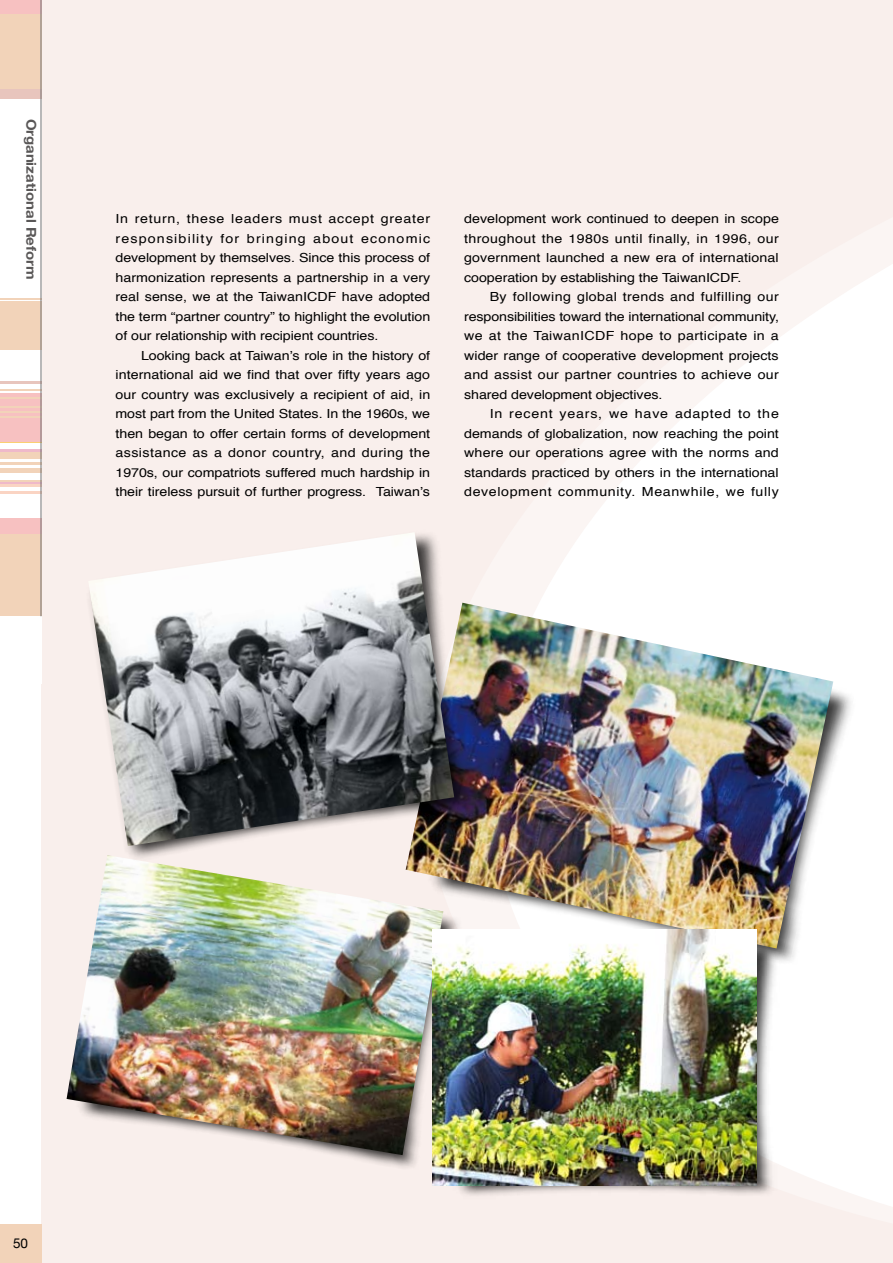
<style>
.page{position:relative;width:893px;height:1263px;background:#fff}
.page>*{position:absolute;margin:0;border:0;box-sizing:border-box;transform-origin:0 0}
.t1{font:700 13.5px "Helvetica Neue";color:#595757;scale:1.11 1}
.t2{font:13.5px "Helvetica Neue";color:#000}
.t3{font:12.6px/19.5px "Helvetica";letter-spacing:-.005em;color:#000;text-align:justify;scale:1.14 1}
</style>
<div class="page">
<div style="left:41px;top:0;width:852px;height:1263px;background:#f9efec"></div>
<svg style="left:550px;top:264px;width:342px;height:943px;fill:#fff"></svg>
<hr style="left:0;top:462px;width:42px;height:2px;background:#f2d3b9">
<hr style="left:0;top:467px;width:42px;height:3px;background:#f2d3b9">
<hr style="left:0;top:456px;width:42px;height:3px;background:#f2d3b9">
<hr style="left:0;top:451px;width:42px;height:3px;background:#f2d3b9">
<hr style="left:0;top:480px;width:42px;height:2px;background:#f2d3b9">
<hr style="left:0;top:449px;width:42px;height:3px;background:#efb9ca">
<hr style="left:0;top:482px;width:42px;height:3px;background:#efb9ca">
<hr style="left:0;top:484px;width:42px;height:3px;background:#fad4c3">
<hr style="left:0;top:491px;width:42px;height:3px;background:#fad4c3">
<hr style="left:0;top:454px;width:42px;height:2px;background:#f2d3b9">
<hr style="left:0;top:470px;width:42px;height:3px;background:#f2d3b9">
<hr style="left:0;top:440px;width:42px;height:3px;background:#fbcf71">
<div style="left:0;top:393px;width:42px;height:49px;background:#f7c1c1"></div>
<div style="left:0;top:518px;width:42px;height:40px;background:#f7c1c1"></div>
<div style="left:0;top:301px;width:42px;height:49px;background:#f2d3b9"></div>
<hr style="left:0;top:416px;width:42px;height:2px;background:#f2d3b9">
<hr style="left:0;top:411px;width:42px;height:2px;background:#f2d3b9">
<hr style="left:0;top:407px;width:42px;height:1px;background:#f2d3b9">
<hr style="left:0;top:397px;width:42px;height:2px;background:#f2d3b9">
<hr style="left:0;top:389px;width:42px;height:1px;background:#f2d3b9">
<hr style="left:0;top:381px;width:42px;height:3px;background:#e8c5bd">
<div style="left:0;top:534px;width:42px;height:49px;background:#f2d3b9"></div>
<div style="left:0;top:50px;width:42px;height:49px;background:#e8c5bd"></div>
<div style="left:0;top:567px;width:42px;height:49px;background:#f2d3b9"></div>
<div style="left:0;top:0;width:42px;height:38px;background:#f7c1c1"></div>
<div style="left:0;top:14px;width:42px;height:49px;background:#f2d3b9"></div>
<div style="left:0;top:48px;width:42px;height:40px;background:#f2d3b9"></div>
<hr style="left:0;top:298px;width:42px;height:1px;background:#f2d3b9">
<hr style="left:41px;top:0;width:1px;height:616px;background:#727172">
<div style="left:0;top:1225px;width:41px;height:38px;background:#f2d3b9"></div>
<svg style="left:892px;top:264px;width:1px;height:943px"></svg>
<div style="left:539px;top:583px;width:342px;height:409px;background:#fff"></div>
<img style="left:473px;top:603px;width:360px;height:345px">
<img style="left:66px;top:882px;width:407px;height:286px">
<img style="left:67px;top:882px;width:376px;height:273px">
<img style="left:424px;top:908px;width:369px;height:299px">
<img style="left:433px;top:929px;width:323px;height:256px">
<img style="left:103px;top:602px;width:384px;height:280px">
<img style="left:89px;top:533px;width:365px;height:313px">
<p class="t1" style="left:40px;top:119px;width:146px;rotate:90deg">Organizational Reform</p>
<p class="t3" style="left:116px;top:210px;width:278px">In return, these leaders must accept greater responsibility for bringing about economic development by themselves. Since this process of harmonization represents a partnership in a very real sense, we at the TaiwanICDF have adopted the term “partner country” to highlight the evolution of our relationship with recipient countries.</p>
<p class="t3" style="left:116px;top:346px;width:278px;text-indent:26px">Looking back at Taiwan’s role in the history of international aid we find that over fifty years ago our country was exclusively a recipient of aid, in most part from the United States. In the 1960s, we then began to offer certain forms of development assistance as a donor country, and during the 1970s, our compatriots suffered much hardship in their tireless pursuit of further progress. Taiwan’s</p>
<p class="t3" style="left:464px;top:210px;width:278px">development work continued to deepen in scope throughout the 1980s until finally, in 1996, our government launched a new era of international cooperation by establishing the TaiwanICDF.</p>
<p class="t3" style="left:464px;top:288px;width:278px;text-indent:26px">By following global trends and fulfilling our responsibilities toward the international community, we at the TaiwanICDF hope to participate in a wider range of cooperative development projects and assist our partner countries to achieve our shared development objectives.</p>
<p class="t3" style="left:464px;top:405px;width:278px;text-indent:26px">In recent years, we have adapted to the demands of globalization, now reaching the point where our operations agree with the norms and standards practiced by others in the international development community. Meanwhile, we fully</p>
<p class="t2" style="left:13px;top:1235px;width:17px">50</p>
</div>
